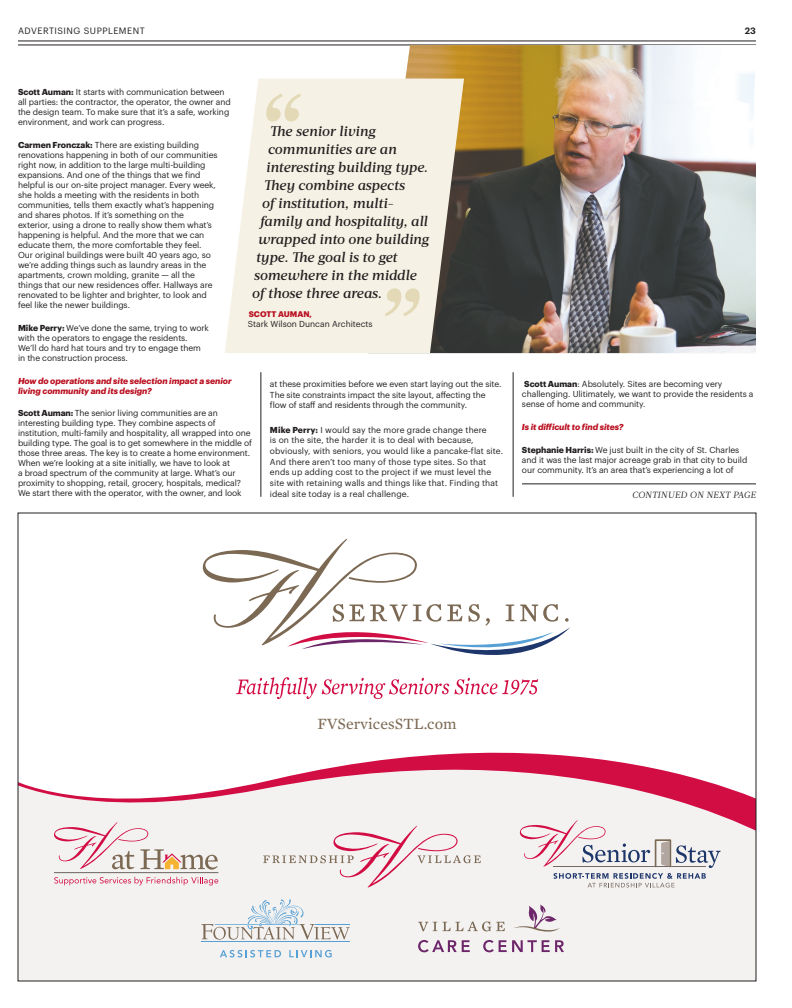
<style>
.page{position:relative;width:792px;height:1008px;background:#fff}
.page>*{position:absolute;margin:0;border:0;box-sizing:border-box;transform-origin:0 0}
.t1{font:italic 500 104px "Acta";color:#e3d9b6}
.t2{font:16px "Mercury Text G2";color:#7c6954}
.t3{font:italic 500 14px "Acta";color:#231f20}
.t4{font:9px "Graphik";letter-spacing:.055em;color:#231f20}
.t5{font:italic 9px "Acta";letter-spacing:.03em;color:#231f20}
.t6{font:600 9px "Graphik";color:#231f20}
.t7{font:8.5px/10px "Graphik";letter-spacing:-.005em;color:#231f20}
.t8{font:italic 700 8.5px/10px "Graphik";letter-spacing:-.005em;color:#ba1021}
.t9{font:700 8px "Graphik";letter-spacing:.005em;color:#ba1021}
.s1{font-weight:700}
</style>
<div class="page">
<hr style="left:18px;top:41px;width:738px;height:1px;background:#231f20">
<hr style="left:18px;top:45px;width:738px;height:1px;background:#231f20">
<div style="left:18px;top:758px;width:738px;height:223px;background:#f4f2f1"></div>
<svg style="left:20px;top:752px;width:734px;height:73px"></svg>
<svg style="left:520px;top:820px;width:201px;height:68px"></svg>
<hr style="left:553px;top:866px;width:153px;height:1px;background:#786b63">
<svg style="left:203px;top:539px;width:367px;height:160px"></svg>
<hr style="left:201px;top:941px;width:149px;height:1px;background:#56a0d5">
<svg style="left:201px;top:899px;width:149px;height:41px"></svg>
<svg style="left:220px;top:950px;width:61px;height:7px"></svg>
<svg style="left:289px;top:950px;width:43px;height:7px"></svg>
<svg style="left:418px;top:940px;width:52px;height:12px"></svg>
<svg style="left:483px;top:940px;width:81px;height:12px"></svg>
<svg style="left:514px;top:904px;width:46px;height:28px"></svg>
<svg style="left:418px;top:921px;width:87px;height:10px"></svg>
<svg style="left:54px;top:822px;width:164px;height:48px"></svg>
<svg style="left:54px;top:877px;width:164px;height:8px"></svg>
<hr style="left:54px;top:872px;width:164px;height:1px;background:#7d7672">
<svg style="left:263px;top:826px;width:218px;height:62px"></svg>
<img style="left:368px;top:45px;width:388px;height:308px">
<svg style="left:225px;top:79px;width:239px;height:274px;background:#e9e6da"></svg>
<hr style="left:522px;top:484px;width:234px;height:1px;background:#231f20">
<hr style="left:261px;top:372px;width:1px;height:125px;background:#231f20">
<hr style="left:513px;top:372px;width:1px;height:125px;background:#231f20">
<p class="t4" style="left:18px;top:24px;width:128px">ADVERTISING SUPPLEMENT</p>
<p class="t6" style="left:745px;top:24px;width:13px">23</p>
<p class="t7" style="left:18px;top:86px;width:214px"><span class="s1">Scott Auman:</span> It starts with communication between all parties: the contractor, the operator, the owner and the design team. To make sure that it’s a safe, working environment, and work can progress.</p>
<p class="t7" style="left:18px;top:139px;width:201px"><span class="s1">Carmen Fronczak:</span> There are existing building renovations happening in both of our communities right now, in addition to the large multi-building expansions. And one of the things that we find helpful is our on-site project manager. Every week, she holds a meeting with the residents in both communities, tells them exactly what’s happening and shares photos. If it’s something on the exterior, using a drone to really show them what’s happening is helpful. And the more that we can educate them, the more comfortable they feel.<br>Our original buildings were built 40 years ago, so we’re adding things such as laundry areas in the apartments, crown molding, granite — all the things that our new residences offer. Hallways are renovated to be lighter and brighter, to look and feel like the newer buildings.</p>
<p class="t7" style="left:18px;top:322px;width:192px"><span class="s1">Mike Perry:</span> We’ve done the same, trying to work with the operators to engage the residents.<br>We’ll do hard hat tours and try to engage them in the construction process.</p>
<p class="t8" style="left:18px;top:375px;width:215px">How do operations and site selection impact a senior living community and its design?</p>
<p class="t7" style="left:18px;top:408px;width:236px"><span class="s1">Scott Auman:</span> The senior living communities are an interesting building type. They combine aspects of institution, multi-family and hospitality, all wrapped into one building type. The goal is to get somewhere in the middle of those three areas. The key is to create a home environment.<br>When we’re looking at a site initially, we have to look at<br>a broad spectrum of the community at large. What’s our proximity to shopping, retail, grocery, hospitals, medical?<br>We start there with the operator, with the owner, and look</p>
<h1 class="t1" style="left:251px;top:70px;width:50px">“</h1>
<h3 class="t3" style="left:270px;top:123px;width:107px">The senior living</h3>
<h3 class="t3" style="left:268px;top:141px;width:130px">communities are an</h3>
<h3 class="t3" style="left:266px;top:159px;width:164px">interesting building type.</h3>
<h3 class="t3" style="left:264px;top:177px;width:143px">They combine aspects</h3>
<h3 class="t3" style="left:262px;top:195px;width:133px">of institution, multi-</h3>
<h3 class="t3" style="left:260px;top:213px;width:169px">family and hospitality, all</h3>
<h3 class="t3" style="left:258px;top:231px;width:173px">wrapped into one building</h3>
<h3 class="t3" style="left:256px;top:249px;width:143px">type. The goal is to get</h3>
<h3 class="t3" style="left:254px;top:267px;width:164px">somewhere in the middle</h3>
<h3 class="t3" style="left:252px;top:285px;width:131px">of those three areas.</h3>
<p class="t9" style="left:249px;top:308px;width:65px">SCOTT AUMAN,</p>
<p class="t7" style="left:248px;top:318px;width:127px">Stark Wilson Duncan Architects</p>
<h1 class="t1" style="left:370px;top:265px;width:50px">”</h1>
<p class="t7" style="left:270px;top:378px;width:233px;line-height:10.7px">at these proximities before we even start laying out the site.<br>The site constraints impact the site layout, affecting the flow of staff and residents through the community.</p>
<p class="t7" style="left:270px;top:424px;width:235px;line-height:10.7px"><span class="s1">Mike Perry:</span> I would say the more grade change there<br>is on the site, the harder it is to deal with because, obviously, with seniors, you would like a pancake-flat site.<br>And there aren’t too many of those type sites. So that ends up adding cost to the project if we must level the site with retaining walls and things like that. Finding that ideal site today is a real challenge.</p>
<p class="t7" style="left:522px;top:378px;width:233px"><span class="s1">Scott Auman</span>: Absolutely. Sites are becoming very challenging. Ulitimately, we want to provide the residents a sense of home and community.</p>
<p class="t8" style="left:522px;top:421px;width:103px">Is it difficult to find sites?</p>
<p class="t7" style="left:522px;top:444px;width:227px"><span class="s1">Stephanie Harris:</span> We just built in the city of St. Charles and it was the last major acreage grab in that city to build our community. It’s an area that’s experiencing a lot of</p>
<p class="t5" style="left:632px;top:490px;width:125px">CONTINUED ON NEXT PAGE</p>
<h2 class="t2" style="left:317px;top:715px;width:141px">FVServicesSTL.com</h2>
</div>
